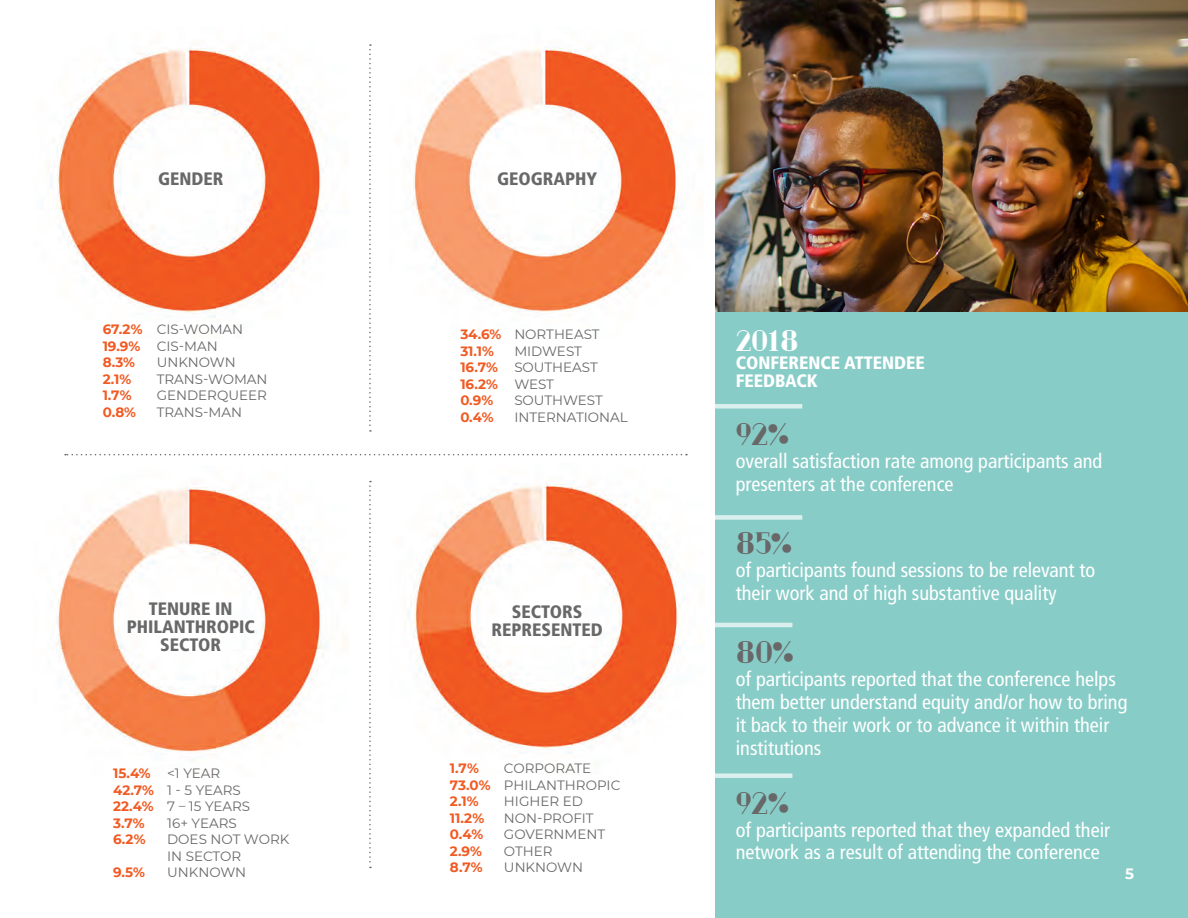
<style>
.page{position:relative;width:1188px;height:918px;background:#fff}
.page>*{position:absolute;margin:0;border:0;box-sizing:border-box;transform-origin:0 0}
.t1{font:900 31.5px "Cheque";color:#696868}
.t2{font:900 30px "Cheque";color:#fff}
.t3{font:condensed 20.25px/23px "Frutiger";color:#fff}
.t4{font:900 condensed 18px/18px "Frutiger";color:#696868;text-align:center}
.t5{font:900 condensed 18px/18px "Frutiger";color:#fff}
.t6{font:700 15px "Montserrat";color:#fff}
.t7{font:13.5px/16.5px "Montserrat";color:#696868}
.t8{font:700 13.5px/16.5px "Montserrat";color:#f15a22}
.s1{font-weight:700;color:#f15a22}
.s2{font-weight:400;color:#696868}
</style>
<div class="page">
<img style="left:56px;top:484px;width:271px;height:276px">
<img style="left:408px;top:482px;width:273px;height:272px">
<img style="left:47px;top:46px;width:276px;height:272px">
<img style="left:412px;top:47px;width:271px;height:268px">
<svg style="left:65px;top:454px;width:622px;height:1px"></svg>
<svg style="left:369px;top:44px;width:2px;height:388px"></svg>
<svg style="left:369px;top:481px;width:2px;height:387px"></svg>
<div style="left:716px;top:0;width:472px;height:918px;background:#88ccc7"></div>
<img style="left:716px;top:0;width:472px;height:312px">
<svg style="left:715px;top:623px;width:77px;height:4px"></svg>
<div style="left:714px;top:515px;width:88px;height:5px;background:#dbefee"></div>
<svg style="left:715px;top:773px;width:77px;height:5px"></svg>
<div style="left:714px;top:404px;width:88px;height:5px;background:#dbefee"></div>
<p class="t4" style="left:158px;top:169px;width:67px">GENDER</p>
<p class="t4" style="left:497px;top:169px;width:102px">GEOGRAPHY</p>
<p class="t7" style="left:103px;top:321px;width:142px"><span class="s1">67.2%</span> CIS-WOMAN<br><span class="s1">19.9%</span> CIS-MAN<br><span class="s1">8.3%</span></p>
<p class="t7" style="left:157px;top:354px;width:81px">UNKNOWN</p>
<p class="t8" style="left:103px;top:370px;width:30px">2.1%</p>
<p class="t7" style="left:157px;top:370px;width:112px">TRANS-WOMAN</p>
<p class="t8" style="left:103px;top:387px;width:30px">1.7%</p>
<p class="t7" style="left:157px;top:387px;width:112px">GENDERQUEER</p>
<p class="t8" style="left:103px;top:403px;width:35px">0.8%</p>
<p class="t7" style="left:157px;top:403px;width:87px">TRANS-MAN</p>
<p class="t4" style="left:127px;top:600px;width:130px">TENURE IN<br>PHILANTHROPIC<br>SECTOR</p>
<p class="t7" style="left:113px;top:765px;width:138px"><span class="s1">15.4%</span> &lt;1 YEAR<br><span class="s1">42.7%</span> 1 - 5 YEARS<br><span class="s1">22.4%</span> 7 – 15 YEARS<br><span class="s1">3.7%</span></p>
<p class="t7" style="left:167px;top:814px;width:71px">16+ YEARS</p>
<p class="t8" style="left:113px;top:831px;width:34px">6.2%</p>
<p class="t7" style="left:167px;top:831px;width:124px">DOES NOT WORK<br>IN SECTOR</p>
<p class="t8" style="left:113px;top:864px;width:33px">9.5%</p>
<p class="t7" style="left:167px;top:864px;width:81px">UNKNOWN</p>
<p class="t8" style="left:460px;top:325px;width:141px">34.6% <span class="s2">NORTHEAST<br></span>31.1%</p>
<p class="t7" style="left:460px;top:342px;width:139px;text-indent:54px">MIDWEST<br><span class="s1">16.7%</span> SOUTHEAST<br><span class="s1">16.2%</span> WEST<br><span class="s1">0.9%</span></p>
<p class="t7" style="left:514px;top:392px;width:90px">SOUTHWEST</p>
<p class="t8" style="left:460px;top:408px;width:35px">0.4%</p>
<p class="t7" style="left:514px;top:408px;width:115px">INTERNATIONAL</p>
<p class="t4" style="left:491px;top:602px;width:113px">SECTORS<br>REPRESENTED</p>
<p class="t8" style="left:450px;top:760px;width:30px">1.7%</p>
<p class="t7" style="left:450px;top:760px;width:172px;text-indent:54px">CORPORATE<br><span class="s1">73.0%</span> PHILANTHROPIC<br><span class="s1">2.1%</span></p>
<p class="t7" style="left:504px;top:793px;width:80px">HIGHER ED</p>
<p class="t8" style="left:450px;top:809px;width:36px">11.2%</p>
<p class="t7" style="left:504px;top:809px;width:91px">NON-PROFIT</p>
<p class="t8" style="left:450px;top:826px;width:35px">0.4%</p>
<p class="t7" style="left:504px;top:826px;width:103px">GOVERNMENT</p>
<p class="t8" style="left:450px;top:842px;width:34px">2.9%</p>
<p class="t7" style="left:504px;top:842px;width:50px">OTHER</p>
<p class="t8" style="left:450px;top:859px;width:34px">8.7%</p>
<p class="t7" style="left:504px;top:859px;width:81px">UNKNOWN</p>
<h2 class="t2" style="left:736px;top:324px;width:65px">2018</h2>
<p class="t5" style="left:736px;top:354px;width:191px">CONFERENCE ATTENDEE<br>FEEDBACK</p>
<h1 class="t1" style="left:736px;top:417px;width:55px">92%</h1>
<p class="t3" style="left:736px;top:450px;width:368px">overall satisfaction rate among participants and presenters at the conference</p>
<h1 class="t1" style="left:736px;top:526px;width:58px">85%</h1>
<p class="t3" style="left:736px;top:559px;width:361px">of participants found sessions to be relevant to their work and of high substantive quality</p>
<h1 class="t1" style="left:736px;top:635px;width:60px">80%</h1>
<p class="t3" style="left:736px;top:668px;width:393px">of participants reported that the conference helps them better understand equity and/or how to bring it back to their work or to advance it within their institutions</p>
<h1 class="t1" style="left:736px;top:785px;width:55px">92%</h1>
<p class="t3" style="left:736px;top:818px;width:376px">of participants reported that they expanded their network as a result of attending the conference</p>
<p class="t6" style="left:1125px;top:862px;width:10px">5</p>
</div>
